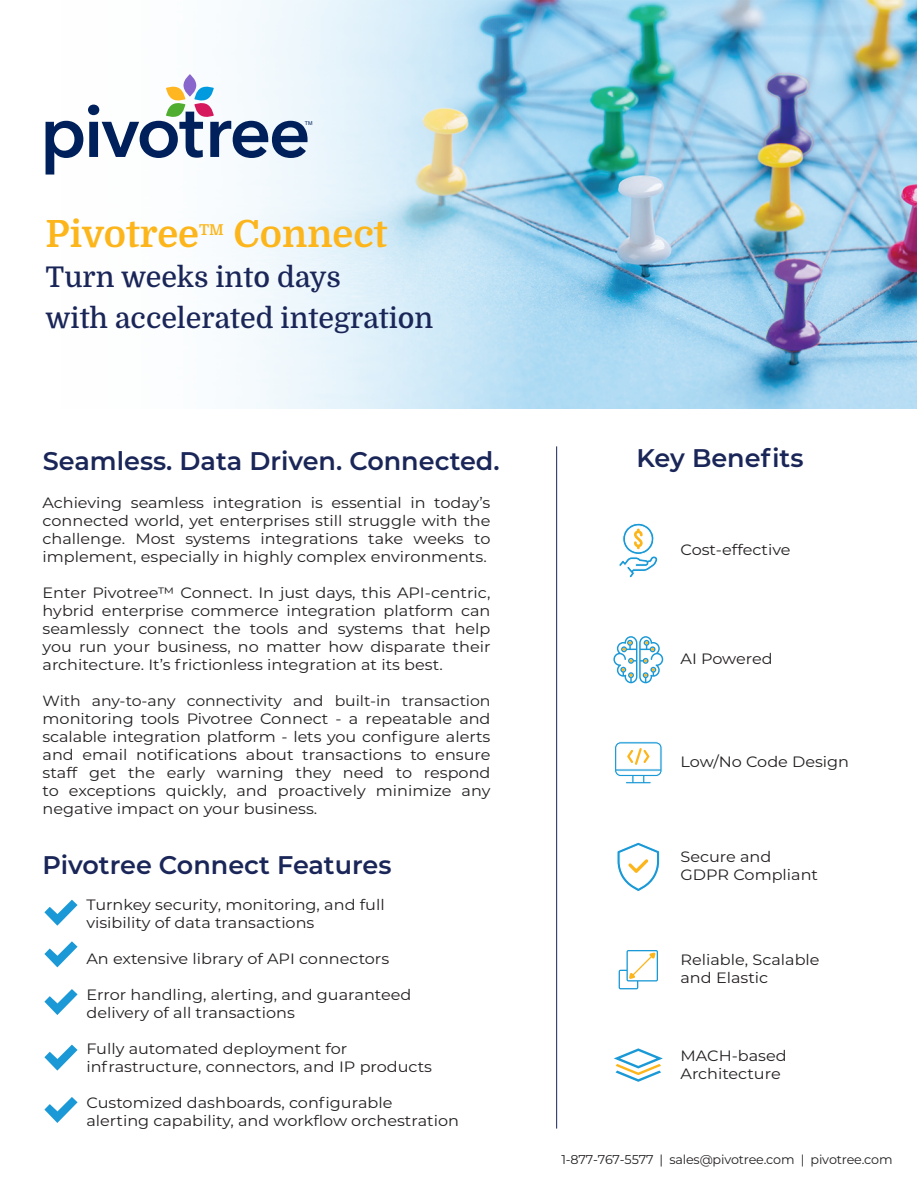
<style>
.page{position:relative;width:918px;height:1188px;background:#fff}
.page>*{position:absolute;margin:0;border:0;box-sizing:border-box;transform-origin:0 0}
.t1{font:700 37.5px "Domine";color:#fcb61c}
.t2{font:500 28.5px/40.5px "Domine";color:#1a2658}
.t3{font:600 25.5px "Montserrat";color:#1a2658}
.t4{font:15px/18px "Montserrat";color:#231f20;scale:1.07 1}
.t5{font:700 15px "Domine";color:#fcb61c}
.t6{font:14.7px "Montserrat";letter-spacing:-.005em;color:#231f20;scale:1.07 1}
.t7{font:12.75px "Montserrat";letter-spacing:-.015em;color:#231f20}
.t8{font:5.4px "Arial";color:#00205b}
</style>
<div class="page">
<svg style="left:617px;top:842px;width:43px;height:49px"></svg>
<svg style="left:619px;top:950px;width:39px;height:39px"></svg>
<svg style="left:44px;top:900px;width:34px;height:26px"></svg>
<svg style="left:44px;top:941px;width:34px;height:26px"></svg>
<svg style="left:44px;top:989px;width:34px;height:26px"></svg>
<svg style="left:44px;top:1045px;width:34px;height:26px"></svg>
<svg style="left:44px;top:1097px;width:34px;height:26px"></svg>
<svg style="left:614px;top:741px;width:48px;height:43px"></svg>
<svg style="left:614px;top:1048px;width:49px;height:34px"></svg>
<img style="left:534px;top:1px;width:383px;height:408px">
<svg style="left:45px;top:1px;width:489px;height:408px"></svg>
<svg style="left:184px;top:74px;width:12px;height:23px"></svg>
<svg style="left:46px;top:85px;width:262px;height:90px"></svg>
<hr style="left:556px;top:446px;width:1px;height:683px;background:#1a2658">
<svg style="left:613px;top:636px;width:50px;height:47px"></svg>
<svg style="left:619px;top:523px;width:39px;height:55px"></svg>
<p class="t8" style="left:305px;top:120px;width:9px">TM</p>
<h1 class="t1" style="left:46px;top:213px;width:155px">Pivotree</h1>
<p class="t5" style="left:199px;top:221px;width:26px">TM</p>
<h1 class="t1" style="left:234px;top:213px;width:156px">Connect</h1>
<h2 class="t2" style="left:46px;top:258px;width:389px">Turn weeks into days<br>with accelerated integration</h2>
<h3 class="t3" style="left:43px;top:443px;width:458px">Seamless. Data Driven. Connected.</h3>
<p class="t4" style="left:43px;top:493px;width:420px;text-align:justify">Achieving seamless integration is essential in today’s connected world, yet enterprises still struggle with the challenge. Most systems integrations take weeks to implement, especially in highly complex environments.</p>
<p class="t4" style="left:43px;top:583px;width:420px;text-align:justify">Enter Pivotree™ Connect. In just days, this API-centric, hybrid enterprise commerce integration platform can seamlessly connect the tools and systems that help you run your business, no matter how disparate their architecture. It’s frictionless integration at its best.</p>
<p class="t6" style="left:43px;top:690px;width:420px">With any-to-any connectivity and built-in transaction</p>
<p class="t4" style="left:43px;top:709px;width:420px;text-align:justify">monitoring tools Pivotree Connect - a repeatable and scalable integration platform - lets you configure alerts and email notifications about transactions to ensure staff get the early warning they need to respond to exceptions quickly, and proactively minimize any negative impact on your business.</p>
<h3 class="t3" style="left:43px;top:846px;width:351px">Pivotree Connect Features</h3>
<p class="t4" style="left:86px;top:895px;width:280px">Turnkey security, monitoring, and full visibility of data transactions</p>
<p class="t4" style="left:86px;top:949px;width:284px">An extensive library of API connectors</p>
<p class="t4" style="left:86px;top:985px;width:305px">Error handling, alerting, and guaranteed delivery of all transactions</p>
<p class="t4" style="left:86px;top:1039px;width:325px">Fully automated deployment for infrastructure, connectors, and IP products</p>
<p class="t4" style="left:86px;top:1093px;width:350px">Customized dashboards, configurable alerting capability, and workflow orchestration</p>
<h3 class="t3" style="left:637px;top:440px;width:168px">Key Benefits</h3>
<p class="t4" style="left:681px;top:540px;width:104px">Cost-effective</p>
<p class="t4" style="left:681px;top:649px;width:88px">AI Powered</p>
<p class="t4" style="left:681px;top:752px;width:159px">Low/No Code Design</p>
<p class="t4" style="left:681px;top:847px;width:130px">Secure and<br>GDPR Compliant</p>
<p class="t4" style="left:681px;top:950px;width:132px">Reliable, Scalable and Elastic</p>
<p class="t4" style="left:681px;top:1046px;width:101px">MACH-based<br>Architecture</p>
<p class="t7" style="left:561px;top:1151px;width:333px">1-877-767-5577 | sales@pivotree.com | pivotree.com</p>
</div>
